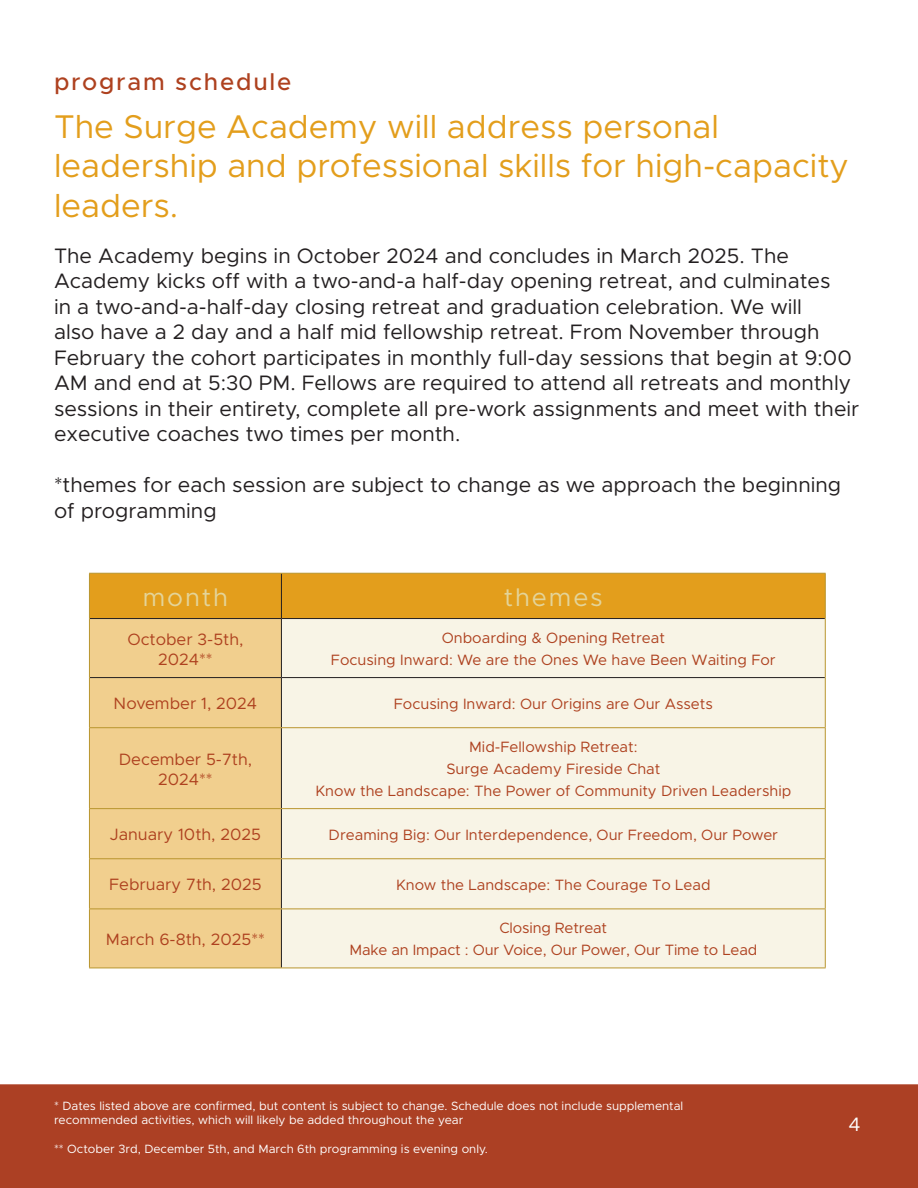
<style>
.page{position:relative;width:918px;height:1188px;background:#fff}
.page>*{position:absolute;margin:0;border:0;box-sizing:border-box;transform-origin:0 0}
.t1{font:33px/39.6px "Metropolis";color:#e39e1c}
.t2{font:25.2px "Metropolis";letter-spacing:.075em;color:#e3d499}
.t3{font:500 24px "Metropolis";letter-spacing:.075em;color:#ae411f}
.t4{font:21px/25.5px "Metropolis";color:#231f20}
.large_call_out_new{font:19.5px "Metropolis";color:#fff}
.DTAE{font:16.5px "Metropolis";color:#ae411f}
.table_copy{font:15px "Metropolis";color:#ae411f}
.t5{font:12px "Metropolis";color:#fff}
</style>
<div class="page">
<div style="left:90px;top:574px;width:735px;height:44px;background:#e39e1c"></div>
<div style="left:90px;top:619px;width:191px;height:349px;background:#f1cf8e"></div>
<div style="left:282px;top:619px;width:543px;height:349px;background:#f8f4e6"></div>
<hr style="left:281px;top:574px;width:1px;height:44px;background:#231f20">
<hr style="left:90px;top:618px;width:191px;height:1px;background:#231f20">
<hr style="left:281px;top:618px;width:544px;height:1px;background:#231f20">
<hr style="left:281px;top:619px;width:1px;height:58px;background:#231f20">
<hr style="left:90px;top:677px;width:191px;height:1px;background:#231f20">
<hr style="left:281px;top:677px;width:544px;height:1px;background:#231f20">
<hr style="left:281px;top:678px;width:1px;height:49px;background:#231f20">
<hr style="left:281px;top:728px;width:1px;height:80px;background:#231f20">
<hr style="left:281px;top:809px;width:1px;height:49px;background:#231f20">
<hr style="left:281px;top:859px;width:1px;height:50px;background:#231f20">
<hr style="left:281px;top:909px;width:1px;height:59px;background:#231f20">
<hr style="left:89px;top:573px;width:192px;height:1px;background:#b9952e">
<hr style="left:89px;top:574px;width:1px;height:45px;background:#b9952e">
<hr style="left:281px;top:573px;width:545px;height:1px;background:#b9952e">
<hr style="left:825px;top:574px;width:1px;height:45px;background:#b9952e">
<hr style="left:89px;top:619px;width:1px;height:59px;background:#b9952e">
<hr style="left:825px;top:619px;width:1px;height:59px;background:#b9952e">
<hr style="left:89px;top:678px;width:1px;height:49px;background:#b9952e">
<hr style="left:825px;top:678px;width:1px;height:49px;background:#b9952e">
<hr style="left:89px;top:727px;width:192px;height:1px;background:#b9952e">
<hr style="left:89px;top:728px;width:1px;height:80px;background:#b9952e">
<hr style="left:281px;top:727px;width:545px;height:1px;background:#b9952e">
<hr style="left:825px;top:728px;width:1px;height:80px;background:#b9952e">
<hr style="left:89px;top:808px;width:192px;height:1px;background:#b9952e">
<hr style="left:89px;top:809px;width:1px;height:49px;background:#b9952e">
<hr style="left:281px;top:808px;width:545px;height:1px;background:#b9952e">
<hr style="left:825px;top:809px;width:1px;height:49px;background:#b9952e">
<hr style="left:89px;top:858px;width:192px;height:1px;background:#b9952e">
<hr style="left:89px;top:859px;width:1px;height:50px;background:#b9952e">
<hr style="left:281px;top:858px;width:545px;height:1px;background:#b9952e">
<hr style="left:825px;top:859px;width:1px;height:50px;background:#b9952e">
<hr style="left:89px;top:909px;width:192px;height:1px;background:#b9952e">
<hr style="left:89px;top:909px;width:1px;height:59px;background:#b9952e">
<hr style="left:281px;top:909px;width:545px;height:1px;background:#b9952e">
<hr style="left:825px;top:909px;width:1px;height:59px;background:#b9952e">
<hr style="left:89px;top:968px;width:192px;height:1px;background:#b9952e">
<hr style="left:281px;top:968px;width:545px;height:1px;background:#b9952e">
<div style="left:0;top:1084px;width:918px;height:104px;background:#ac4024"></div>
<p class="t3" style="left:54px;top:67px;width:239px">program schedule</p>
<p class="t1" style="left:54px;top:107px;width:797px">The Surge Academy will address personal leadership and professional skills for high-capacity leaders.</p>
<p class="t4" style="left:54px;top:243px;width:807px">The Academy begins in October 2024 and concludes in March 2025. The Academy kicks off with a two-and-a half-day opening retreat, and culminates<br>in a two-and-a-half-day closing retreat and graduation celebration. We will<br>also have a 2 day and a half mid fellowship retreat. From November through February the cohort participates in monthly full-day sessions that begin at 9:00<br>AM and end at 5:30 PM. Fellows are required to attend all retreats and monthly sessions in their entirety, complete all pre-work assignments and meet with their executive coaches two times per month.</p>
<p class="t4" style="left:54px;top:472px;width:789px">*themes for each session are subject to change as we approach the beginning of programming</p>
<p class="t2" style="left:143px;top:582px;width:87px">month</p>
<p class="t2" style="left:504px;top:582px;width:100px">themes</p>
<p class="DTAE" style="left:127px;top:629px;width:118px">October 3-5th,</p>
<p class="DTAE" style="left:158px;top:649px;width:56px">2024**</p>
<p class="table_copy" style="left:442px;top:629px;width:225px">Onboarding &amp; Opening Retreat</p>
<p class="table_copy" style="left:331px;top:650px;width:446px">Focusing Inward: We are the Ones We have Been Waiting For</p>
<p class="DTAE" style="left:114px;top:693px;width:145px">November 1, 2024</p>
<p class="table_copy" style="left:394px;top:694px;width:321px">Focusing Inward: Our Origins are Our Assets</p>
<p class="DTAE" style="left:119px;top:749px;width:135px">December 5-7th,</p>
<p class="DTAE" style="left:158px;top:769px;width:56px">2024**</p>
<p class="table_copy" style="left:469px;top:738px;width:170px">Mid-Fellowship Retreat:</p>
<p class="table_copy" style="left:446px;top:760px;width:216px">Surge Academy Fireside Chat</p>
<p class="table_copy" style="left:315px;top:782px;width:477px">Know the Landscape: The Power of Community Driven Leadership</p>
<p class="DTAE" style="left:110px;top:824px;width:153px">January 10th, 2025</p>
<p class="table_copy" style="left:329px;top:825px;width:451px">Dreaming Big: Our Interdependence, Our Freedom, Our Power</p>
<p class="DTAE" style="left:109px;top:874px;width:154px">February 7th, 2025</p>
<p class="table_copy" style="left:396px;top:875px;width:316px">Know the Landscape: The Courage To Lead</p>
<p class="DTAE" style="left:106px;top:929px;width:161px">March 6-8th, 2025**</p>
<p class="table_copy" style="left:500px;top:919px;width:109px">Closing Retreat</p>
<p class="table_copy" style="left:349px;top:941px;width:410px">Make an Impact : Our Voice, Our Power, Our Time to Lead</p>
<p class="t5" style="left:54px;top:1098px;width:631px">* Dates listed above are confirmed, but content is subject to change. Schedule does not include supplemental</p>
<p class="t5" style="left:54px;top:1112px;width:411px">recommended activities, which will likely be added throughout the year</p>
<p class="t5" style="left:54px;top:1141px;width:435px">** October 3rd, December 5th, and March 6th programming is evening only.</p>
<p class="large_call_out_new" style="left:849px;top:1112px;width:14px">4</p>
</div>
